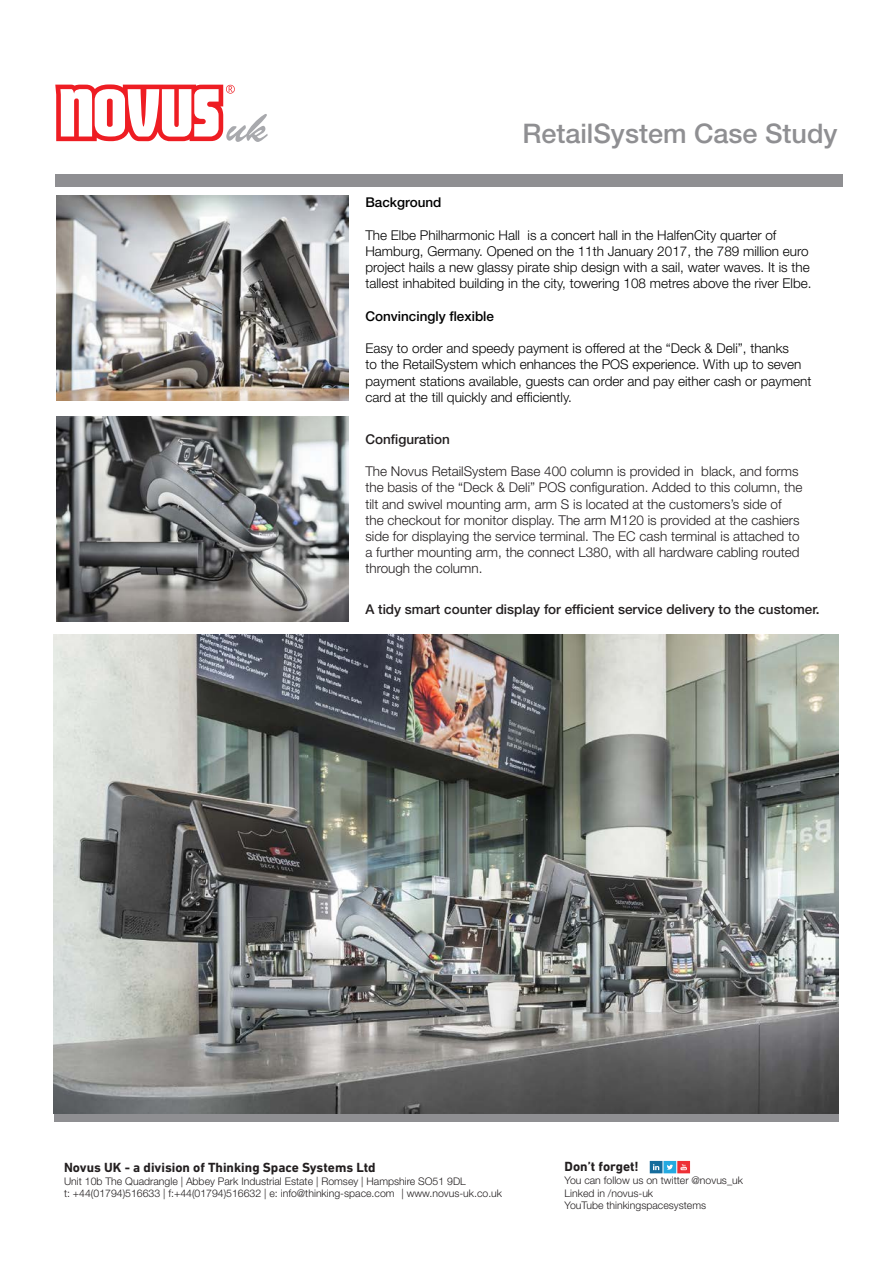
<style>
.page{position:relative;width:893px;height:1263px;background:#fff}
.page>*{position:absolute;margin:0;border:0;box-sizing:border-box;transform-origin:0 0}
.Paragraph_Style_8{font:500 27px "Helvetica Neue LT Std";color:#8f8f92}
.Paragraph_Style_5{font:300 13.5px/16.2px "Helvetica Neue LT Std";color:#000}
.t1{font:300 13.5px/16.2px "Helvetica Neue LT Std";color:#231f20}
.t2{font:500 13.5px "Helvetica Neue LT Std";color:#231f20}
.Paragraph_Style_1{font:700 13.5px "DIN Next LT Pro";color:#231f20}
.Paragraph_Style_5-2{font:500 13.5px "Helvetica Neue LT Std";color:#000}
.Paragraph_Style_7{font:700 13.5px "DIN Next LT Pro";color:#231f20}
.Paragraph_Style_1-2{font:300 10.5px "Helvetica Neue LT Std";color:#231f20}
.Paragraph_Style_5-3{font:300 10.5px "Helvetica Neue LT Std";color:#231f20}
</style>
<div class="page">
<svg style="left:650px;top:1161px;width:40px;height:12px"></svg>
<div style="left:55px;top:174px;width:788px;height:13px;background:#8f8f92"></div>
<div style="left:0;top:1109px;width:839px;height:13px;background:#8f8f92"></div>
<svg style="left:55px;top:84px;width:213px;height:58px"></svg>
<div style="left:0;top:1099px;width:53px;height:29px;background:#fff"></div>
<img style="left:53px;top:634px;width:785px;height:479px">
<img style="left:57px;top:195px;width:292px;height:206px">
<img style="left:57px;top:416px;width:292px;height:206px">
<p class="Paragraph_Style_8" style="left:522px;top:117px;width:317px">RetailSystem Case Study</p>
<p class="Paragraph_Style_5-2" style="left:365px;top:195px;width:78px">Background</p>
<p class="Paragraph_Style_5" style="left:365px;top:227px;width:448px">The Elbe Philharmonic Hall is a concert hall in the HalfenCity quarter of Hamburg, Germany. Opened on the 11th January 2017, the 789 million euro project hails a new glassy pirate ship design with a sail, water waves. It is the tallest inhabited building in the city, towering 108 metres above the river Elbe.</p>
<p class="Paragraph_Style_5-2" style="left:365px;top:308px;width:130px">Convincingly flexible</p>
<p class="Paragraph_Style_5" style="left:365px;top:340px;width:447px">Easy to order and speedy payment is offered at the “Deck &amp; Deli”, thanks<br>to the RetailSystem which enhances the POS experience. With up to seven payment stations available, guests can order and pay either cash or payment card at the till quickly and efficiently.</p>
<p class="t2" style="left:365px;top:431px;width:86px">Configuration</p>
<p class="t1" style="left:365px;top:463px;width:439px">The Novus RetailSystem Base 400 column is provided in black, and forms the basis of the “Deck &amp; Deli” POS configuration. Added to this column, the tilt and swivel mounting arm, arm S is located at the customers’s side of the checkout for monitor display. The arm M120 is provided at the cashiers side for displaying the service terminal. The EC cash terminal is attached to a further mounting arm, the connect L380, with all hardware cabling routed through the column.</p>
<p class="t2" style="left:365px;top:601px;width:456px">A tidy smart counter display for efficient service delivery to the customer.</p>
<p class="Paragraph_Style_1" style="left:64px;top:1160px;width:313px">Novus UK - a division of Thinking Space Systems Ltd</p>
<p class="Paragraph_Style_1-2" style="left:64px;top:1175px;width:403px">Unit 10b The Quadrangle | Abbey Park Industrial Estate | Romsey | Hampshire SO51 9DL</p>
<p class="Paragraph_Style_1-2" style="left:64px;top:1187px;width:332px">t: +44(01794)516633 | f:+44(01794)516632 | e: info@thinking-space.com</p>
<p class="Paragraph_Style_1-2" style="left:401px;top:1187px;width:102px">| www.novus-uk.co.uk</p>
<p class="Paragraph_Style_7" style="left:565px;top:1159px;width:76px">Don’t forget!</p>
<p class="Paragraph_Style_5-3" style="left:565px;top:1174px;width:180px">You can follow us on twitter @novus_uk</p>
<p class="Paragraph_Style_5-3" style="left:565px;top:1186px;width:90px">Linked in /novus-uk</p>
<p class="Paragraph_Style_5-3" style="left:565px;top:1199px;width:143px">YouTube thinkingspacesystems</p>
</div>
